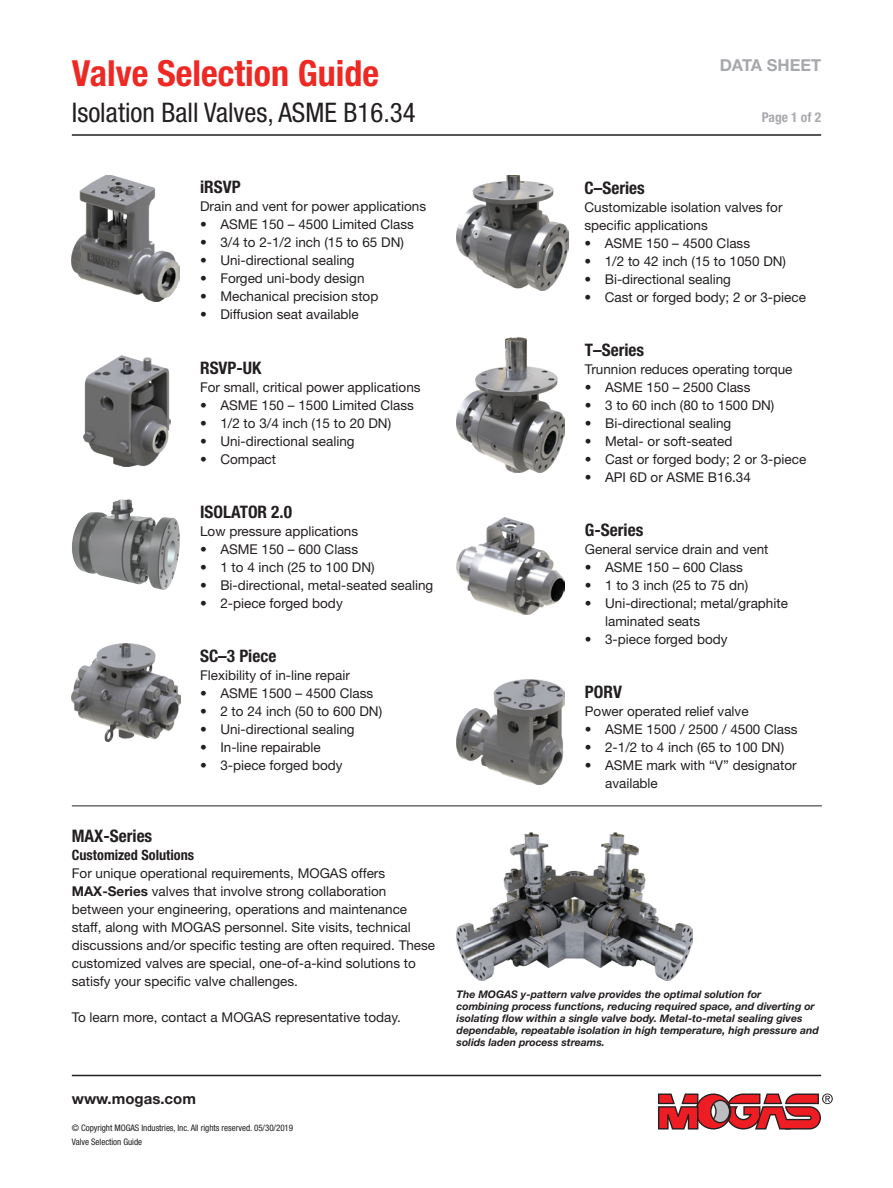
<style>
.page{position:relative;width:893px;height:1188px;background:#fff}
.page>*{position:absolute;margin:0;border:0;box-sizing:border-box;transform-origin:0 0}
.headline{font:700 condensed 36px "Helvetica Neue LT Pro";color:#ee2823}
.subhead{font:condensed 27px "Helvetica Neue LT Pro";color:#231f20}
.subhead1{font:700 condensed 17.25px "Helvetica Neue LT Pro";color:#231f20}
.t1{font:700 16.5px "Helvetica Neue LT Pro";color:#a8a9ad}
.t2{font:700 15px "Helvetica Neue LT Pro";color:#231f20}
.subhead2{font:700 condensed 14.25px "Helvetica Neue LT Pro";color:#231f20}
.body_bullets{font:13.5px/18px "Helvetica Neue LT Pro";color:#231f20}
.body_text{font:13.5px/18px "Helvetica Neue LT Pro";color:#231f20}
.t3{font:700 condensed 13.5px "Helvetica Neue LT Pro";color:#a8a9ad}
.t4{font:italic 700 10.5px/12px "Helvetica Neue LT Pro";color:#231f20}
.t5{font:condensed 9px/13.5px "Helvetica Neue LT Pro";letter-spacing:-.005em;color:#231f20}
.s1{font-weight:700}
</style>
<div class="page">
<hr style="left:72px;top:134px;width:749px;height:2px;background:#231f20">
<hr style="left:72px;top:1075px;width:749px;height:1px;background:#231f20">
<svg style="left:658px;top:1094px;width:175px;height:36px"></svg>
<hr style="left:72px;top:806px;width:749px;height:1px;background:#231f20">
<img style="left:72px;top:176px;width:108px;height:126px">
<img style="left:457px;top:176px;width:111px;height:114px">
<img style="left:457px;top:338px;width:108px;height:134px">
<img style="left:90px;top:500px;width:38px;height:16px">
<img style="left:457px;top:518px;width:108px;height:97px">
<img style="left:72px;top:644px;width:109px;height:98px">
<img style="left:457px;top:680px;width:108px;height:105px">
<img style="left:457px;top:833px;width:236px;height:147px">
<img style="left:83px;top:356px;width:87px;height:111px">
<p class="headline" style="left:72px;top:51px;width:309px">Valve Selection Guide</p>
<p class="subhead" style="left:72px;top:96px;width:345px">Isolation Ball Valves, ASME B16.34</p>
<p class="t1" style="left:720px;top:55px;width:103px">DATA SHEET</p>
<p class="t3" style="left:762px;top:109px;width:61px">Page 1 of 2</p>
<p class="subhead1" style="left:200px;top:177px;width:42px">iRSVP</p>
<p class="body_text" style="left:200px;top:198px;width:228px">Drain and vent for power applications</p>
<p class="body_bullets" style="left:200px;top:216px;width:215px">• ASME 150 – 4500 Limited Class</p>
<p class="body_bullets" style="left:200px;top:234px;width:205px">• 3/4 to 2-1/2 inch (15 to 65 DN)</p>
<p class="body_bullets" style="left:200px;top:252px;width:156px">• Uni-directional sealing</p>
<p class="body_bullets" style="left:200px;top:270px;width:166px">• Forged uni-body design</p>
<p class="body_bullets" style="left:200px;top:288px;width:180px">• Mechanical precision stop</p>
<p class="body_bullets" style="left:200px;top:306px;width:160px">• Diffusion seat available</p>
<p class="subhead1" style="left:200px;top:357px;width:63px">RSVP-UK</p>
<p class="body_text" style="left:200px;top:378px;width:222px">For small, critical power applications</p>
<p class="body_bullets" style="left:200px;top:396px;width:215px">• ASME 150 – 1500 Limited Class</p>
<p class="body_bullets" style="left:200px;top:414px;width:193px">• 1/2 to 3/4 inch (15 to 20 DN)</p>
<p class="body_bullets" style="left:200px;top:432px;width:156px">• Uni-directional sealing</p>
<p class="body_bullets" style="left:200px;top:450px;width:78px">• Compact</p>
<p class="subhead1" style="left:200px;top:501px;width:93px">ISOLATOR 2.0</p>
<p class="body_text" style="left:200px;top:522px;width:160px">Low pressure applications</p>
<p class="body_bullets" style="left:200px;top:540px;width:160px">• ASME 150 – 600 Class</p>
<p class="body_bullets" style="left:200px;top:558px;width:176px">• 1 to 4 inch (25 to 100 DN)</p>
<p class="body_bullets" style="left:200px;top:576px;width:235px">• Bi-directional, metal-seated sealing</p>
<p class="body_bullets" style="left:200px;top:594px;width:144px">• 2-piece forged body</p>
<p class="subhead1" style="left:200px;top:645px;width:78px">SC–3 Piece</p>
<p class="body_text" style="left:200px;top:666px;width:151px">Flexibility of in-line repair</p>
<p class="body_bullets" style="left:200px;top:684px;width:175px">• ASME 1500 – 4500 Class</p>
<p class="body_bullets" style="left:200px;top:702px;width:184px">• 2 to 24 inch (50 to 600 DN)</p>
<p class="body_bullets" style="left:200px;top:720px;width:156px">• Uni-directional sealing</p>
<p class="body_bullets" style="left:200px;top:738px;width:122px">• In-line repairable</p>
<p class="body_bullets" style="left:200px;top:756px;width:144px">• 3-piece forged body</p>
<p class="subhead1" style="left:72px;top:825px;width:82px">MAX-Series</p>
<p class="subhead2" style="left:72px;top:846px;width:124px">Customized Solutions</p>
<p class="body_text" style="left:72px;top:864px;width:365px">For unique operational requirements, MOGAS offers <span class="s1">MAX-Series</span> valves that involve strong collaboration between your engineering, operations and maintenance staff, along with MOGAS personnel. Site visits, technical discussions and/or specific testing are often required. These customized valves are special, one-of-a-kind solutions to satisfy your specific valve challenges.</p>
<p class="body_text" style="left:72px;top:1008px;width:331px">To learn more, contact a MOGAS representative today.</p>
<p class="t2" style="left:72px;top:1090px;width:126px">www.mogas.com</p>
<p class="t5" style="left:72px;top:1121px;width:223px">© Copyright MOGAS Industries, Inc. All rights reserved. 05/30/2019<br>Valve Selection Guide</p>
<p class="subhead1" style="left:584px;top:177px;width:62px">C–Series</p>
<p class="body_text" style="left:584px;top:198px;width:199px">Customizable isolation valves for specific applications</p>
<p class="body_bullets" style="left:584px;top:234px;width:167px">• ASME 150 – 4500 Class</p>
<p class="body_bullets" style="left:584px;top:252px;width:203px">• 1/2 to 42 inch (15 to 1050 DN)</p>
<p class="body_bullets" style="left:584px;top:270px;width:148px">• Bi-directional sealing</p>
<p class="body_bullets" style="left:584px;top:288px;width:223px">• Cast or forged body; 2 or 3-piece</p>
<p class="subhead1" style="left:585px;top:339px;width:61px">T–Series</p>
<p class="body_text" style="left:585px;top:360px;width:209px">Trunnion reduces operating torque</p>
<p class="body_bullets" style="left:585px;top:378px;width:167px">• ASME 150 – 2500 Class</p>
<p class="body_bullets" style="left:585px;top:396px;width:191px">• 3 to 60 inch (80 to 1500 DN)</p>
<p class="body_bullets" style="left:585px;top:414px;width:148px">• Bi-directional sealing</p>
<p class="body_bullets" style="left:585px;top:432px;width:149px">• Metal- or soft-seated</p>
<p class="body_bullets" style="left:585px;top:450px;width:223px">• Cast or forged body; 2 or 3-piece</p>
<p class="body_bullets" style="left:585px;top:468px;width:168px">• API 6D or ASME B16.34</p>
<p class="subhead1" style="left:585px;top:519px;width:60px">G-Series</p>
<p class="body_text" style="left:585px;top:540px;width:185px">General service drain and vent</p>
<p class="body_bullets" style="left:585px;top:558px;width:160px">• ASME 150 – 600 Class</p>
<p class="body_bullets" style="left:585px;top:576px;width:165px">• 1 to 3 inch (25 to 75 dn)</p>
<p class="body_bullets" style="left:605px;top:594px;width:184px;text-indent:-20px">• Uni-directional; metal/graphite laminated seats</p>
<p class="body_bullets" style="left:585px;top:630px;width:144px">• 3-piece forged body</p>
<p class="subhead1" style="left:585px;top:681px;width:39px">PORV</p>
<p class="body_text" style="left:585px;top:702px;width:165px">Power operated relief valve</p>
<p class="body_bullets" style="left:585px;top:720px;width:214px">• ASME 1500 / 2500 / 4500 Class</p>
<p class="body_bullets" style="left:585px;top:738px;width:201px">• 2-1/2 to 4 inch (65 to 100 DN)</p>
<p class="body_bullets" style="left:605px;top:756px;width:193px;text-indent:-20px">• ASME mark with “V” designator available</p>
<p class="t4" style="left:457px;top:988px;width:364px">The MOGAS y-pattern valve provides the optimal solution for<br>combining process functions, reducing required space, and diverting or isolating flow within a single valve body. Metal-to-metal sealing gives dependable, repeatable isolation in high temperature, high pressure and solids laden process streams.</p>
</div>
